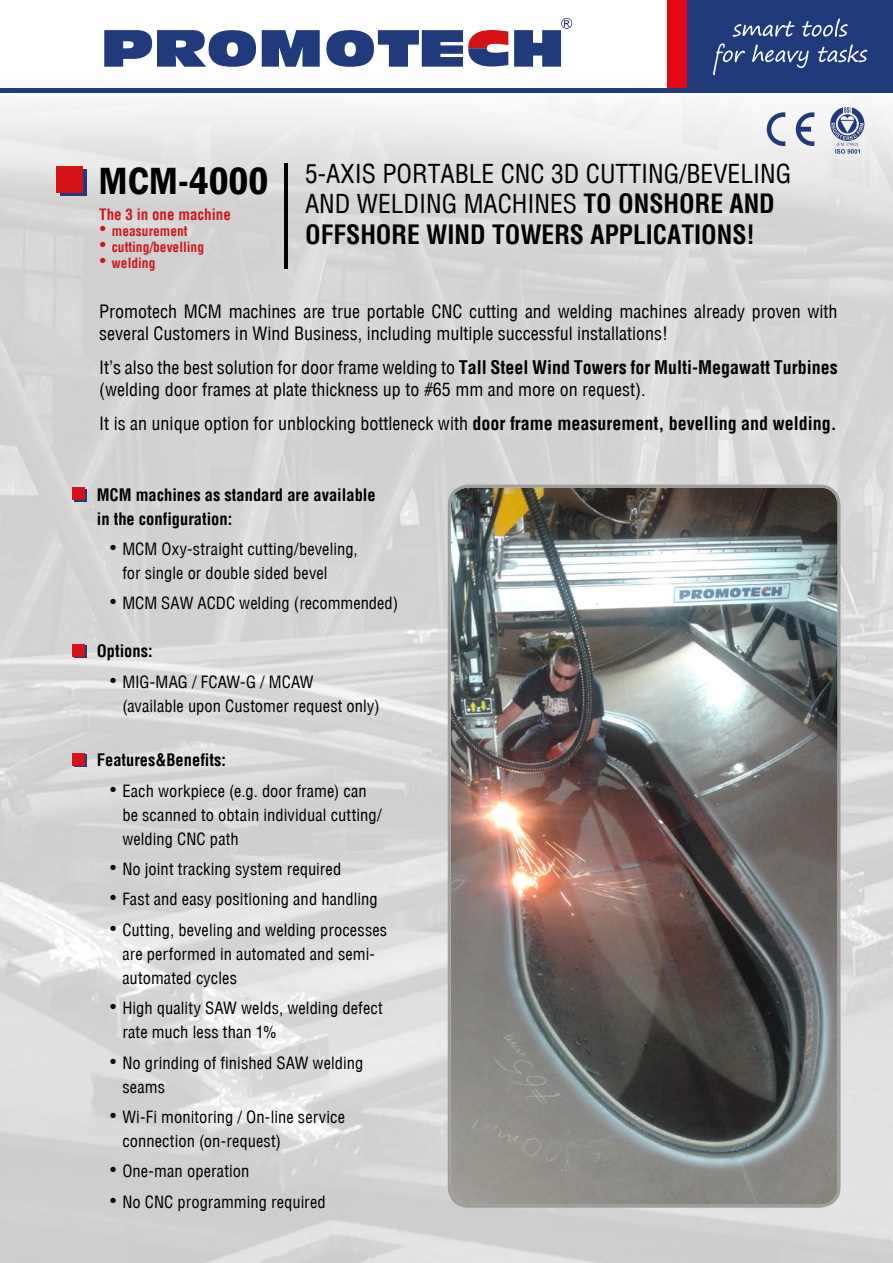
<style>
.page{position:relative;width:893px;height:1263px;background:#fff}
.page>*{position:absolute;margin:0;border:0;box-sizing:border-box;transform-origin:0 0}
.t1{font:25.5px/30.6px "Switzerland Condensed";color:#000}
.t2{font:18px/21.6px "Switzerland Condensed";color:#000}
.t3{font:16.5px/24px "Switzerland Condensed";letter-spacing:.005em;color:#000}
.t4{font:700 16.5px/24px "Switzerland Condensed";color:#000}
.t5{font:700 15px "Switzerland Condensed";color:#cd171a}
.t6{font:700 13.5px "Switzerland Condensed";color:#cd171a}
.s1{font-family:"Franklin Gothic";font-weight:600;font-stretch:condensed;font-size:39px}
.s2{font-weight:700}
.s3{font-family:"Arial";font-weight:400;font-size:21px}
.s4{font-family:"Arial";font-size:21px}
</style>
<div class="page">
<img style="left:0;top:17px;width:893px;height:1246px">
<div style="left:687px;top:0;width:206px;height:89px;background:#213a7b"></div>
<svg style="left:104px;top:18px;width:468px;height:49px"></svg>
<div style="left:667px;top:0;width:20px;height:89px;background:#e30613"></div>
<hr style="left:0;top:89px;width:893px;height:4px;background:#213a7b">
<svg style="left:713px;top:43px;width:154px;height:32px"></svg>
<svg style="left:733px;top:18px;width:115px;height:19px"></svg>
<svg style="left:60px;top:170px;width:26px;height:26px"></svg>
<div style="left:57px;top:166px;width:26px;height:26px;background:#d51317"></div>
<svg style="left:767px;top:112px;width:47px;height:34px"></svg>
<svg style="left:830px;top:107px;width:34px;height:47px"></svg>
<div style="left:74px;top:489px;width:13px;height:13px;background:#213a7b"></div>
<div style="left:73px;top:487px;width:12px;height:13px;background:#d51317"></div>
<svg style="left:74px;top:645px;width:13px;height:13px"></svg>
<div style="left:73px;top:644px;width:12px;height:12px;background:#d51317"></div>
<svg style="left:74px;top:754px;width:13px;height:13px"></svg>
<div style="left:73px;top:753px;width:12px;height:12px;background:#d51317"></div>
<hr style="left:284px;top:163px;width:3px;height:105px;background:#000">
<img style="left:451px;top:488px;width:387px;height:717px">
<div style="left:448px;top:485px;width:392px;height:723px;border:3px solid #9d9d9c;border-radius:19px"></div>
<h1 class="t1" style="left:305px;top:158px;width:488px;text-indent:-207px"><span class="s1">MCM-4000</span> 5-AXIS PORTABLE CNC 3D CUTTING/BEVELING<br>AND WELDING MACHINES <span class="s2">TO ONSHORE AND<br>OFFSHORE WIND TOWERS APPLICATIONS!</span></h1>
<p class="t5" style="left:99px;top:205px;width:133px">The 3 in one machine</p>
<p class="t6" style="left:99px;top:223px;width:90px"><span class="s3">•</span> measurement</p>
<p class="t6" style="left:99px;top:239px;width:106px"><span class="s3">•</span> cutting/bevelling</p>
<p class="t6" style="left:99px;top:255px;width:58px"><span class="s3">•</span> welding</p>
<p class="t2" style="left:99px;top:301px;width:740px">Promotech MCM machines are true portable CNC cutting and welding machines already proven with several Customers in Wind Business, including multiple successful installations!</p>
<p class="t2" style="left:99px;top:357px;width:740px">It’s also the best solution for door frame welding to <span class="s2">Tall Steel Wind Towers for Multi-Megawatt Turbines </span>(welding door frames at plate thickness up to #65 mm and more on request).</p>
<p class="t2" style="left:99px;top:413px;width:739px">It is an unique option for unblocking bottleneck with <span class="s2">door frame measurement, bevelling and welding.</span></p>
<p class="t4" style="left:97px;top:483px;width:280px">MCM machines as standard are available in the configuration:</p>
<p class="t3" style="left:122px;top:537px;width:237px;text-indent:-13px"><span class="s4">•</span> MCM Oxy-straight cutting/beveling, for single or double sided bevel</p>
<p class="t3" style="left:110px;top:591px;width:290px"><span class="s4">•</span> MCM SAW ACDC welding (recommended)</p>
<p class="t4" style="left:97px;top:639px;width:57px">Options:</p>
<p class="t3" style="left:122px;top:670px;width:259px;text-indent:-13px"><span class="s4">•</span> MIG-MAG / FCAW-G / MCAW<br>(available upon Customer request only)</p>
<p class="t4" style="left:97px;top:748px;width:131px">Features&amp;Benefits:</p>
<p class="t3" style="left:122px;top:779px;width:261px;text-indent:-13px"><span class="s4">•</span> Each workpiece (e.g. door frame) can be scanned to obtain individual cutting/ welding CNC path</p>
<p class="t3" style="left:110px;top:857px;width:233px"><span class="s4">•</span> No joint tracking system required</p>
<p class="t3" style="left:110px;top:887px;width:270px"><span class="s4">•</span> Fast and easy positioning and handling</p>
<p class="t3" style="left:122px;top:918px;width:266px;text-indent:-13px"><span class="s4">•</span> Cutting, beveling and welding processes are performed in automated and semi&shy;automated cycles</p>
<p class="t3" style="left:122px;top:996px;width:262px;text-indent:-13px"><span class="s4">•</span> High quality SAW welds, welding defect rate much less than 1%</p>
<p class="t3" style="left:122px;top:1050px;width:243px;text-indent:-13px"><span class="s4">•</span> No grinding of finished SAW welding seams</p>
<p class="t3" style="left:122px;top:1105px;width:224px;text-indent:-13px"><span class="s4">•</span> Wi-Fi monitoring / On-line service connection (on-request)</p>
<p class="t3" style="left:110px;top:1159px;width:141px"><span class="s4">•</span> One-man operation</p>
<p class="t3" style="left:110px;top:1190px;width:218px"><span class="s4">•</span> No CNC programming required</p>
</div>
